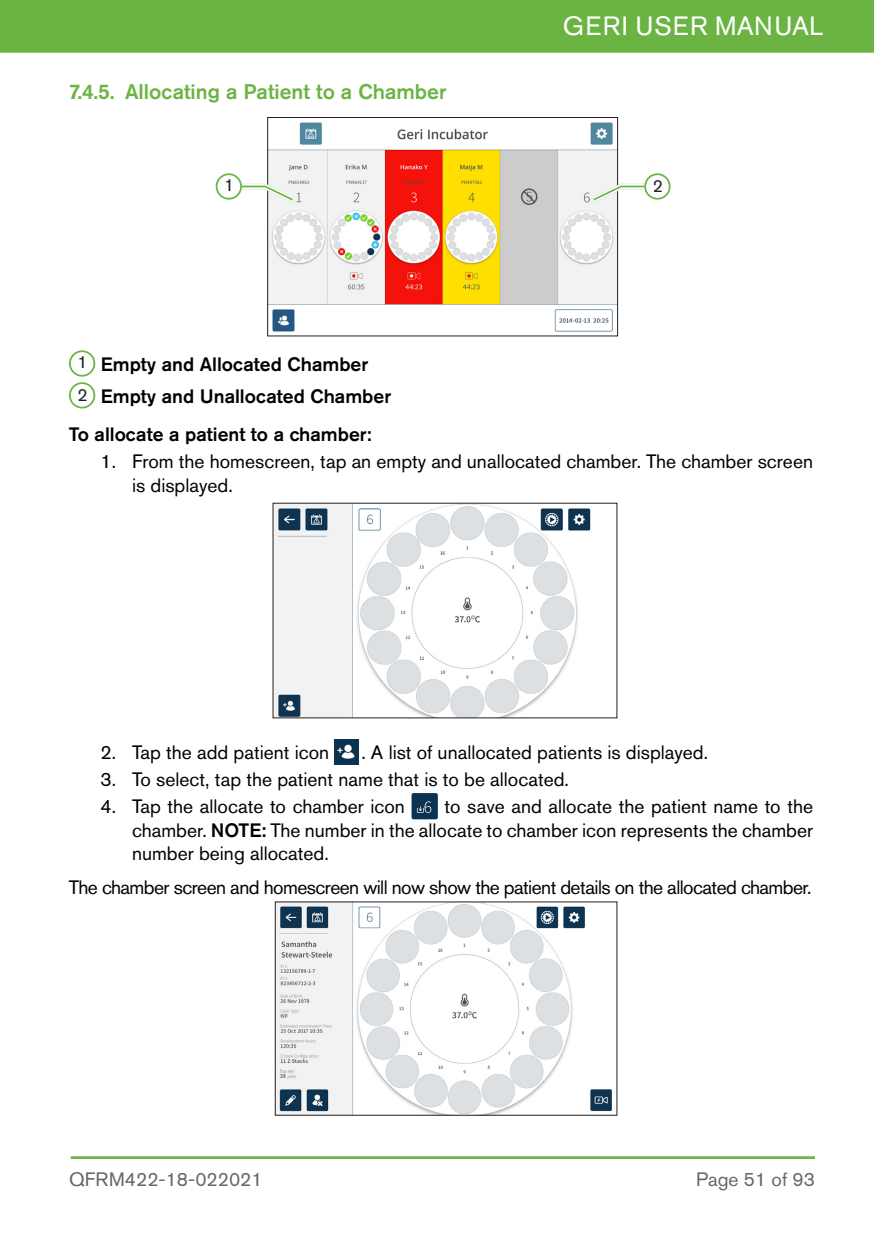
<style>
.page{position:relative;width:874px;height:1241px;background:#fff}
.page>*{position:absolute;margin:0;border:0;box-sizing:border-box;transform-origin:0 0}
.t1{font:26.25px "Akzidenz Grotesk Std";letter-spacing:.035em;color:#fff}
.t2{font:500 21px "Akzidenz Grotesk Std";color:#6bb444}
.t3{font:19.25px/23.6px "Akzidenz Grotesk Std";color:#000}
.t4{font:19.25px "Akzidenz Grotesk Std";letter-spacing:-.03em;color:#000}
.CALLOUT_HEADINGS_LAS{font:500 19.25px "Akzidenz Grotesk Std";color:#000}
.t5{font:19.25px "Akzidenz Grotesk Std";color:#666}
.CALLOUT_HEADINGS{font:500 19.25px "Akzidenz Grotesk Std";color:#000}
.CALLOUT_TEXT{font:17.5px "Akzidenz Grotesk Std";color:#231f20}
.s1{font-weight:500}
</style>
<div class="page">
<div style="left:0;top:0;width:873px;height:53px;background:#6bb444"></div>
<hr style="left:71px;top:1156px;width:743px;height:1px;background:#6bb444">
<hr style="left:71px;top:1157px;width:743px;height:1px;background:#6bb444">
<div style="left:69px;top:350px;width:26px;height:26px;border:2px solid #6bb444;border-radius:50%"></div>
<div style="left:69px;top:382px;width:26px;height:26px;border:2px solid #6bb444;border-radius:50%"></div>
<img style="left:334px;top:739px;width:25px;height:24px">
<div style="left:411px;top:793px;width:26px;height:26px;background:#0d3352;border-radius:2px"></div>
<svg style="left:416px;top:801px;width:15px;height:11px"></svg>
<img style="left:269px;top:122px;width:346px;height:210px">
<div style="left:267px;top:117px;width:350px;height:219px;border:1px solid #231f20"></div>
<svg style="left:236px;top:181px;width:63px;height:26px"></svg>
<svg style="left:586px;top:181px;width:63px;height:26px"></svg>
<div style="left:216px;top:174px;width:25px;height:25px;background:#fff;border-radius:50%"></div>
<div style="left:215px;top:173px;width:27px;height:26px;border:2px solid #6bb444;border-radius:50%"></div>
<div style="left:644px;top:174px;width:25px;height:25px;background:#fff;border-radius:50%"></div>
<div style="left:644px;top:173px;width:26px;height:26px;border:2px solid #6bb444;border-radius:50%"></div>
<img style="left:275px;top:505px;width:316px;height:211px">
<img style="left:277px;top:903px;width:335px;height:210px">
<p class="t2" style="left:69px;top:79px;width:379px">7.4.5. Allocating a Patient to a Chamber</p>
<h1 class="t1" style="left:562px;top:11px;width:262px">GERI USER MANUAL</h1>
<p class="CALLOUT_TEXT" style="left:224px;top:175px;width:12px">1</p>
<p class="CALLOUT_TEXT" style="left:652px;top:176px;width:12px">2</p>
<p class="CALLOUT_TEXT" style="left:77px;top:352px;width:12px">1</p>
<p class="CALLOUT_HEADINGS" style="left:101px;top:353px;width:269px">Empty and Allocated Chamber</p>
<p class="CALLOUT_TEXT" style="left:77px;top:384px;width:12px">2</p>
<p class="CALLOUT_HEADINGS_LAS" style="left:101px;top:384px;width:292px">Empty and Unallocated Chamber</p>
<p class="CALLOUT_HEADINGS_LAS" style="left:69px;top:422px;width:304px">To allocate a patient to a chamber:</p>
<p class="t3" style="left:132px;top:449px;width:682px;text-indent:-32px">1. From the homescreen, tap an empty and unallocated chamber. The chamber screen is displayed.</p>
<p class="t3" style="left:100px;top:740px;width:230px">2. Tap the add patient icon</p>
<p class="t3" style="left:361px;top:740px;width:348px">. A list of unallocated patients is displayed.</p>
<p class="t3" style="left:100px;top:767px;width:469px">3. To select, tap the patient name that is to be allocated.</p>
<p class="t3" style="left:100px;top:794px;width:306px">4. Tap the allocate to chamber icon</p>
<p class="t3" style="left:132px;top:794px;width:682px;text-align:justify;text-indent:312px">to save and allocate the patient name to the chamber. <span class="s1">NOTE:</span> The number in the allocate to chamber icon represents the chamber number being allocated.</p>
<p class="t4" style="left:69px;top:876px;width:743px">The chamber screen and homescreen will now show the patient details on the allocated chamber.</p>
<p class="t5" style="left:69px;top:1167px;width:195px">QFRM422-18-022021</p>
<p class="t5" style="left:695px;top:1167px;width:120px">Page 51 of 93</p>
</div>
